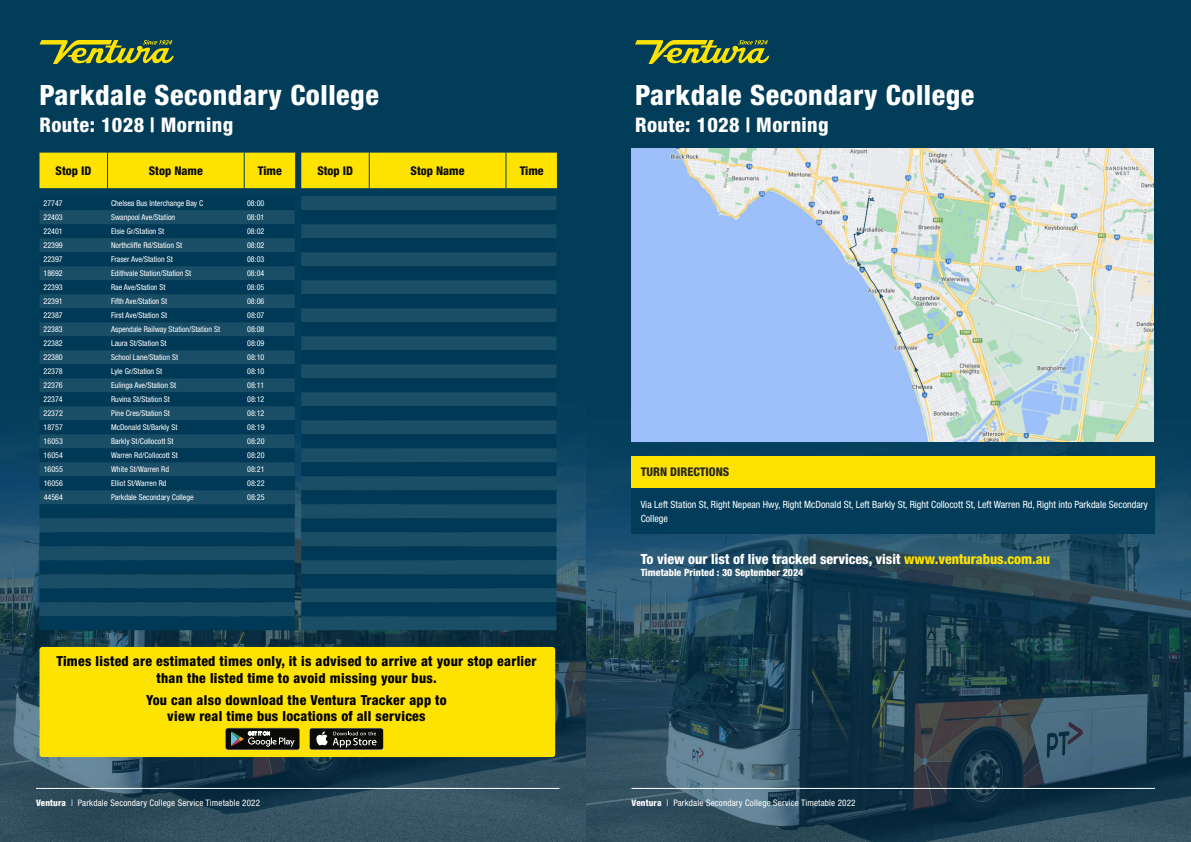
<style>
.page{position:relative;width:1191px;height:842px;background:#fff}
.page>*{position:absolute;margin:0;border:0;box-sizing:border-box;transform-origin:0 0}
.t1{font:800 condensed 28px "Helvetica Neue LT Std";letter-spacing:.02em;color:#fff}
.t2{font:800 condensed 20.2px "Helvetica Neue LT Std";letter-spacing:.02em;color:#fff}
.t3{font:800 condensed 14px "Helvetica Neue LT Std";color:#fff}
.t4{font:800 condensed 13.8px/16.6px "Helvetica Neue LT Std";letter-spacing:.02em;color:#000;text-align:center}
.t5{font:800 condensed 12px "Helvetica Neue LT Std";color:#0d0d0d}
.t6{font:800 condensed 12px "Helvetica Neue LT Std";color:#292829}
.t7{font:condensed 10px/14px "Helvetica Neue LT Std";color:#fff}
.t8{font:800 condensed 10px "Helvetica Neue LT Std";color:#fff}
.t9{font:condensed 9px "Helvetica Neue LT Std";letter-spacing:.02em;color:#fff}
.t10{font:condensed 8px "Helvetica Neue LT Std";color:#fff}
.s1{font-weight:800}
.s2{color:#fee200}
</style>
<div class="page">
<img style="left:0;top:0;width:587px;height:842px">
<hr style="left:36px;top:788px;width:523px;height:1px;background:#fff">
<svg style="left:40px;top:40px;width:134px;height:24px;background:#6f8531"></svg>
<div style="left:40px;top:153px;width:517px;height:35px;background:#fee200"></div>
<hr style="left:369px;top:153px;width:1px;height:35px;background:#013d5b">
<hr style="left:505px;top:153px;width:1px;height:35px;background:#013d5b">
<hr style="left:557px;top:153px;width:1px;height:35px;background:#013d5b">
<svg style="left:40px;top:196px;width:255px;height:42px;background:#083f5a"></svg>
<div style="left:40px;top:238px;width:255px;height:378px;background:#1a4d66"></div>
<svg style="left:40px;top:252px;width:255px;height:322px;background:#0c425c"></svg>
<div style="left:40px;top:588px;width:255px;height:14px;background:#003955"></div>
<div style="left:40px;top:616px;width:255px;height:14px;background:#003955"></div>
<div style="left:301px;top:196px;width:255px;height:434px;background:#1a4d66"></div>
<svg style="left:301px;top:210px;width:255px;height:56px;background:#0c425d"></svg>
<svg style="left:301px;top:266px;width:255px;height:322px;background:#0c425c"></svg>
<div style="left:301px;top:602px;width:255px;height:14px;background:#003955"></div>
<div style="left:39px;top:647px;width:516px;height:110px;background:#fee200;border-radius:3px"></div>
<svg style="left:225px;top:728px;width:75px;height:22px;background:#383a36"></svg>
<div style="left:309px;top:728px;width:74px;height:22px;background:#363735;border-radius:3px"></div>
<div style="left:310px;top:728px;width:73px;height:21px;background:#0a0b09;border-radius:2px"></div>
<svg style="left:316px;top:731px;width:60px;height:16px"></svg>
<img style="left:587px;top:0;width:604px;height:842px">
<hr style="left:631px;top:788px;width:524px;height:1px;background:#fff">
<div style="left:631px;top:456px;width:523px;height:32px;background:#fee200"></div>
<div style="left:631px;top:488px;width:523px;height:46px;background:#013d5b"></div>
<svg style="left:635px;top:40px;width:134px;height:24px;background:#6f8531"></svg>
<img style="left:632px;top:149px;width:521px;height:293px">
<h1 class="t1" style="left:40px;top:77px;width:341px">Parkdale Secondary College</h1>
<h2 class="t2" style="left:40px;top:112px;width:195px">Route: 1028 | Morning</h2>
<h3 class="t5" style="left:56px;top:163px;width:37px">Stop ID</h3>
<h3 class="t5" style="left:149px;top:163px;width:56px">Stop Name</h3>
<h3 class="t5" style="left:258px;top:163px;width:25px">Time</h3>
<h3 class="t5" style="left:317px;top:163px;width:37px">Stop ID</h3>
<h3 class="t5" style="left:410px;top:163px;width:56px">Stop Name</h3>
<h3 class="t5" style="left:520px;top:163px;width:25px">Time</h3>
<p class="t10" style="left:44px;top:199px;width:21px">27747</p>
<p class="t10" style="left:111px;top:199px;width:94px">Chelsea Bus Interchange Bay C</p>
<p class="t10" style="left:247px;top:199px;width:19px">08:00</p>
<p class="t10" style="left:44px;top:213px;width:21px">22403</p>
<p class="t10" style="left:111px;top:213px;width:66px">Swanpool Ave/Station</p>
<p class="t10" style="left:247px;top:213px;width:19px">08:01</p>
<p class="t10" style="left:44px;top:227px;width:21px">22401</p>
<p class="t10" style="left:111px;top:227px;width:55px">Elsie Gr/Station St</p>
<p class="t10" style="left:247px;top:227px;width:19px">08:02</p>
<p class="t10" style="left:44px;top:241px;width:21px">22399</p>
<p class="t10" style="left:111px;top:241px;width:73px">Northcliffe Rd/Station St</p>
<p class="t10" style="left:247px;top:241px;width:19px">08:02</p>
<p class="t10" style="left:44px;top:255px;width:21px">22397</p>
<p class="t10" style="left:111px;top:255px;width:63px">Fraser Ave/Station St</p>
<p class="t10" style="left:247px;top:255px;width:19px">08:03</p>
<p class="t10" style="left:44px;top:269px;width:21px">18692</p>
<p class="t10" style="left:111px;top:269px;width:82px">Edithvale Station/Station St</p>
<p class="t10" style="left:247px;top:269px;width:19px">08:04</p>
<p class="t10" style="left:44px;top:283px;width:21px">22393</p>
<p class="t10" style="left:111px;top:283px;width:56px">Rae Ave/Station St</p>
<p class="t10" style="left:247px;top:283px;width:19px">08:05</p>
<p class="t10" style="left:44px;top:297px;width:21px">22391</p>
<p class="t10" style="left:111px;top:297px;width:58px">Fifth Ave/Station St</p>
<p class="t10" style="left:247px;top:297px;width:19px">08:06</p>
<p class="t10" style="left:44px;top:311px;width:21px">22387</p>
<p class="t10" style="left:111px;top:311px;width:58px">First Ave/Station St</p>
<p class="t10" style="left:247px;top:311px;width:19px">08:07</p>
<p class="t10" style="left:44px;top:325px;width:21px">22383</p>
<p class="t10" style="left:111px;top:325px;width:111px">Aspendale Railway Station/Station St</p>
<p class="t10" style="left:247px;top:325px;width:19px">08:08</p>
<p class="t10" style="left:44px;top:339px;width:21px">22382</p>
<p class="t10" style="left:111px;top:339px;width:57px">Laura St/Station St</p>
<p class="t10" style="left:247px;top:339px;width:19px">08:09</p>
<p class="t10" style="left:44px;top:353px;width:21px">22380</p>
<p class="t10" style="left:111px;top:353px;width:69px">School Lane/Station St</p>
<p class="t10" style="left:247px;top:353px;width:19px">08:10</p>
<p class="t10" style="left:44px;top:367px;width:21px">22378</p>
<p class="t10" style="left:111px;top:367px;width:53px">Lyle Gr/Station St</p>
<p class="t10" style="left:247px;top:367px;width:19px">08:10</p>
<p class="t10" style="left:44px;top:381px;width:21px">22376</p>
<p class="t10" style="left:111px;top:381px;width:66px">Eulinga Ave/Station St</p>
<p class="t10" style="left:247px;top:381px;width:19px">08:11</p>
<p class="t10" style="left:44px;top:395px;width:21px">22374</p>
<p class="t10" style="left:111px;top:395px;width:60px">Ruvina St/Station St</p>
<p class="t10" style="left:247px;top:395px;width:19px">08:12</p>
<p class="t10" style="left:44px;top:409px;width:21px">22372</p>
<p class="t10" style="left:111px;top:409px;width:60px">Pine Cres/Station St</p>
<p class="t10" style="left:247px;top:409px;width:19px">08:12</p>
<p class="t10" style="left:44px;top:423px;width:21px">18757</p>
<p class="t10" style="left:111px;top:423px;width:68px">McDonald St/Barkly St</p>
<p class="t10" style="left:247px;top:423px;width:19px">08:19</p>
<p class="t10" style="left:44px;top:437px;width:21px">16053</p>
<p class="t10" style="left:111px;top:437px;width:64px">Barkly St/Collocott St</p>
<p class="t10" style="left:247px;top:437px;width:19px">08:20</p>
<p class="t10" style="left:44px;top:451px;width:21px">16054</p>
<p class="t10" style="left:111px;top:451px;width:68px">Warren Rd/Collocott St</p>
<p class="t10" style="left:247px;top:451px;width:19px">08:20</p>
<p class="t10" style="left:44px;top:465px;width:21px">16055</p>
<p class="t10" style="left:111px;top:465px;width:59px">White St/Warren Rd</p>
<p class="t10" style="left:247px;top:465px;width:19px">08:21</p>
<p class="t10" style="left:44px;top:479px;width:21px">16056</p>
<p class="t10" style="left:111px;top:479px;width:57px">Elliot St/Warren Rd</p>
<p class="t10" style="left:247px;top:479px;width:19px">08:22</p>
<p class="t10" style="left:44px;top:493px;width:21px">44564</p>
<p class="t10" style="left:111px;top:493px;width:84px">Parkdale Secondary College</p>
<p class="t10" style="left:247px;top:493px;width:19px">08:25</p>
<h3 class="t4" style="left:56px;top:653px;width:481px">Times listed are estimated times only, it is advised to arrive at your stop earlier than the listed time to avoid missing your bus.</h3>
<h3 class="t4" style="left:146px;top:691px;width:302px">You can also download the Ventura Tracker app to view real time bus locations of all services</h3>
<p class="t9" style="left:36px;top:798px;width:226px"><span class="s1">Ventura</span> | Parkdale Secondary College Service Timetable 2022</p>
<h1 class="t1" style="left:635px;top:77px;width:341px">Parkdale Secondary College</h1>
<h2 class="t2" style="left:635px;top:112px;width:195px">Route: 1028 | Morning</h2>
<h3 class="t6" style="left:640px;top:465px;width:90px">TURN DIRECTIONS</h3>
<p class="t7" style="left:640px;top:497px;width:509px">Via Left Station St, Right Nepean Hwy, Right McDonald St, Left Barkly St, Right Collocott St, Left Warren Rd, Right into Parkdale Secondary<br>College</p>
<h3 class="t3" style="left:640px;top:551px;width:411px">To view our list of live tracked services, visit <span class="s2">www.venturabus.com.au</span></h3>
<p class="t8" style="left:640px;top:567px;width:164px">Timetable Printed : 30 September 2024</p>
<p class="t9" style="left:631px;top:798px;width:226px"><span class="s1">Ventura</span> | Parkdale Secondary College Service Timetable 2022</p>
</div>
